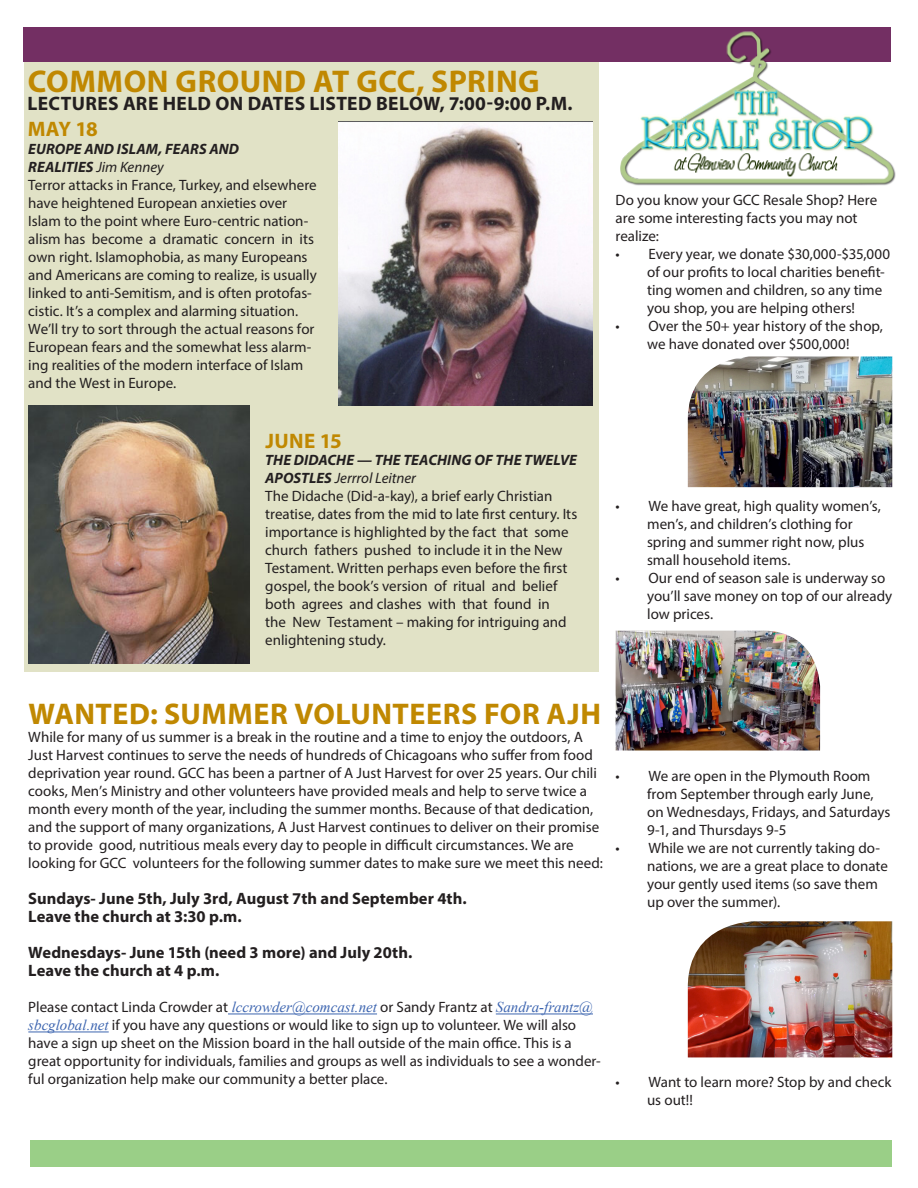
<style>
.page{position:relative;width:918px;height:1188px;background:#fff}
.page>*{position:absolute;margin:0;border:0;box-sizing:border-box;transform-origin:0 0}
.t1{font:700 31.5px "Myriad Pro";letter-spacing:.015em;color:#c08801}
.t2{font:700 30px "Myriad Pro";letter-spacing:.02em;color:#c08801}
.t3{font:700 21px "Myriad Pro";letter-spacing:.02em;color:#c08801}
.t4{font:700 19.5px "Myriad Pro";letter-spacing:.015em;color:#231f20}
.t5{font:700 16.5px/18px "Myriad Pro";color:#231f20}
.t6{font:15px/18px "Myriad Pro";color:#231f20}
.s1{font-weight:700;font-style:italic}
.s2{font-style:italic}
.s3{font-family:"Times New Roman";font-style:italic;color:#3d65b0}
</style>
<div class="page">
<img style="left:688px;top:356px;width:204px;height:131px">
<img style="left:616px;top:631px;width:204px;height:120px">
<div style="left:24px;top:62px;width:575px;height:610px;background:#e1e2c6"></div>
<div style="left:24px;top:27px;width:867px;height:35px;background:#732f63"></div>
<img style="left:339px;top:122px;width:254px;height:284px">
<img style="left:28px;top:406px;width:222px;height:257px">
<div style="left:30px;top:1141px;width:862px;height:26px;background:#9acf87"></div>
<hr style="left:228px;top:1014px;width:149px;height:1px;background:#3d65b0">
<hr style="left:496px;top:1014px;width:97px;height:1px;background:#3d65b0">
<hr style="left:28px;top:1032px;width:81px;height:1px;background:#3d65b0">
<img style="left:620px;top:31px;width:276px;height:155px">
<img style="left:688px;top:921px;width:204px;height:136px">
<h1 class="t1" style="left:28px;top:61px;width:513px">COMMON GROUND AT GCC, SPRING</h1>
<h3 class="t4" style="left:28px;top:91px;width:547px">LECTURES ARE HELD ON DATES LISTED BELOW, 7:00-9:00 P.M.</h3>
<p class="t6" style="left:28px;top:140px;width:290px"><span class="s1">EUROPE AND ISLAM, FEARS AND<br>REALITIES</span> <span class="s2">Jim Kenney<br></span>Terror attacks in France, Turkey, and elsewhere have heightened European anxieties over Islam to the point where Euro-centric nation&shy;alism has become a dramatic concern in its own right. Islamophobia, as many Europeans and Americans are coming to realize, is usually linked to anti-Semitism, and is often protofas&shy;cistic. It’s a complex and alarming situation.<br>We’ll try to sort through the actual reasons for European fears and the somewhat less alarm&shy;ing realities of the modern interface of Islam and the West in Europe.</p>
<h3 class="t3" style="left:28px;top:115px;width:72px">MAY 18</h3>
<h3 class="t3" style="left:265px;top:427px;width:78px">JUNE 15</h3>
<p class="t6" style="left:265px;top:451px;width:314px"><span class="s1">THE DIDACHE — THE TEACHING OF THE TWELVE APOSTLES</span> <span class="s2">Jerrrol Leitner<br></span>The Didache (Did-a-kay), a brief early Christian treatise, dates from the mid to late first century. Its importance is highlighted by the fact that some church fathers pushed to include it in the New Testament. Written perhaps even before the first gospel, the book’s version of ritual and belief both agrees and clashes with that found in<br>the New Testament – making for intriguing and enlightening study.</p>
<p class="t6" style="left:616px;top:190px;width:263px">Do you know your GCC Resale Shop? Here are some interesting facts you may not realize:</p>
<p class="t6" style="left:647px;top:244px;width:245px;text-indent:-31px">• Every year, we donate $30,000-$35,000 of our profits to local charities benefit&shy;ting women and children, so any time you shop, you are helping others!</p>
<p class="t6" style="left:616px;top:316px;width:269px;text-align:center">• Over the 50+ year history of the shop, we have donated over $500,000!</p>
<p class="t6" style="left:647px;top:496px;width:235px;text-indent:-31px">• We have great, high quality women’s, men’s, and children’s clothing for spring and summer right now, plus small household items.</p>
<p class="t6" style="left:647px;top:568px;width:247px;text-indent:-31px">• Our end of season sale is underway so you’ll save money on top of our already low prices.</p>
<h2 class="t2" style="left:29px;top:695px;width:574px">WANTED: SUMMER VOLUNTEERS FOR AJH</h2>
<p class="t6" style="left:28px;top:728px;width:576px">While for many of us summer is a break in the routine and a time to enjoy the outdoors, A Just Harvest continues to serve the needs of hundreds of Chicagoans who suffer from food deprivation year round. GCC has been a partner of A Just Harvest for over 25 years. Our chili cooks, Men’s Ministry and other volunteers have provided meals and help to serve twice a month every month of the year, including the summer months. Because of that dedication, and the support of many organizations, A Just Harvest continues to deliver on their promise to provide good, nutritious meals every day to people in difficult circumstances. We are looking for GCC volunteers for the following summer dates to make sure we meet this need:</p>
<p class="t5" style="left:28px;top:889px;width:440px">Sundays- June 5th, July 3rd, August 7th and September 4th.<br>Leave the church at 3:30 p.m.</p>
<p class="t5" style="left:28px;top:943px;width:386px">Wednesdays- June 15th (need 3 more) and July 20th.<br>Leave the church at 4 p.m.</p>
<p class="t6" style="left:28px;top:998px;width:574px">Please contact Linda Crowder at <span class="s3">lccrowder@comcast.net</span> or Sandy Frantz at <span class="s3">Sandra-frantz@ sbcglobal.net</span> if you have any questions or would like to sign up to volunteer. We will also have a sign up sheet on the Mission board in the hall outside of the main office. This is a great opportunity for individuals, families and groups as well as individuals to see a wonder&shy;ful organization help make our community a better place.</p>
<p class="t6" style="left:647px;top:766px;width:245px;text-indent:-31px">• We are open in the Plymouth Room from September through early June, on Wednesdays, Fridays, and Saturdays<br>9-1, and Thursdays 9-5</p>
<p class="t6" style="left:647px;top:838px;width:242px;text-indent:-32px">• While we are not currently taking do&shy;nations, we are a great place to donate your gently used items (so save them up over the summer).</p>
<p class="t6" style="left:647px;top:1072px;width:246px;text-indent:-31px">• Want to learn more? Stop by and check us out!!</p>
</div>
